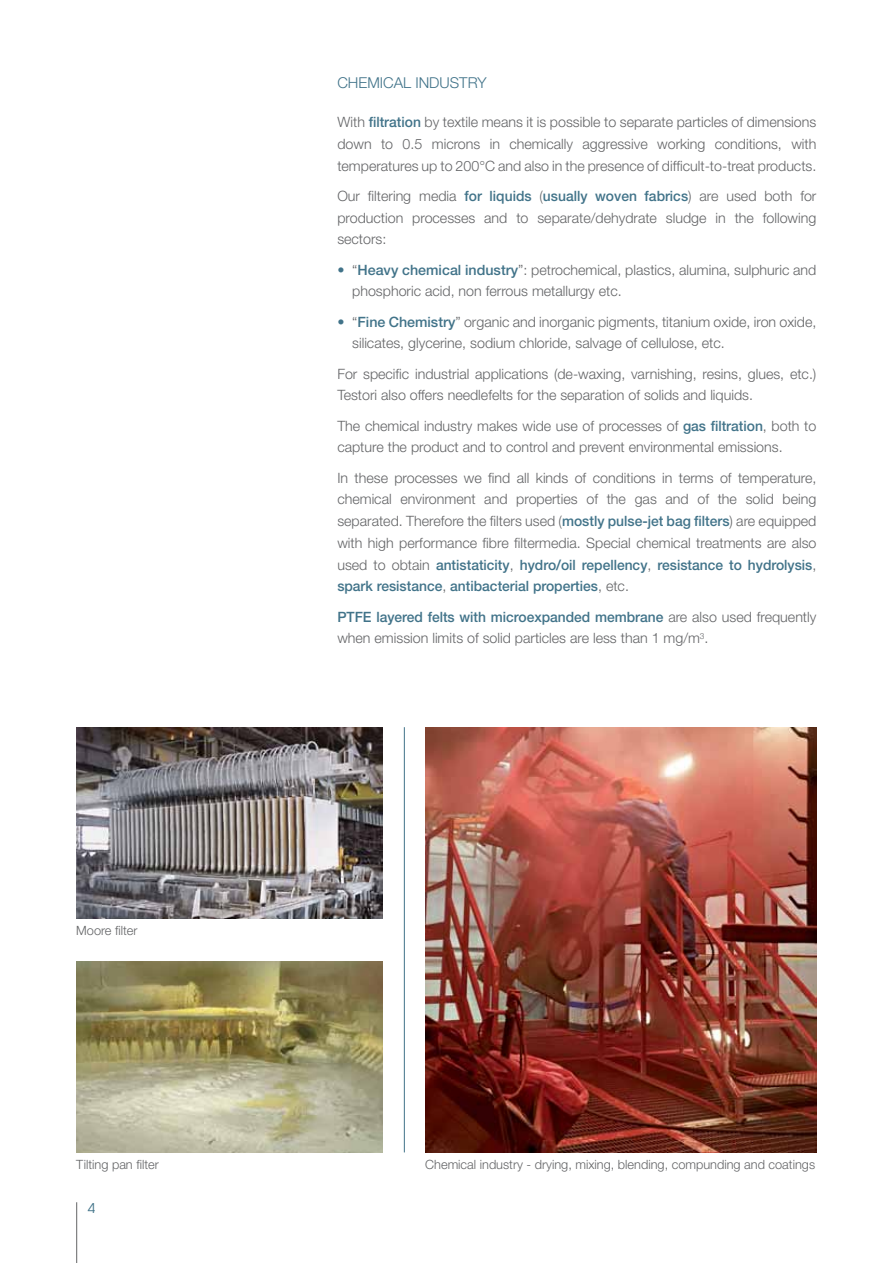
<style>
.page{position:relative;width:893px;height:1263px;background:#fff}
.page>*{position:absolute;margin:0;border:0;box-sizing:border-box;transform-origin:0 0}
.t1{font:300 15px "Helvetica Neue";color:#417389}
.t2{font:300 14.25px/21.8px "Helvetica Neue";color:#636466}
.t3{font:13.5px "Avant Garde";color:#417389}
.t4{font:300 12.75px "Helvetica Neue";color:#636466}
.s1{font-weight:500;color:#417389}
.s2{color:#417389}
</style>
<div class="page">
<hr style="left:76px;top:1202px;width:1px;height:61px;background:#636466">
<hr style="left:404px;top:727px;width:1px;height:425px;background:#417389">
<img style="left:425px;top:727px;width:391px;height:425px">
<img style="left:76px;top:727px;width:307px;height:191px">
<img style="left:76px;top:961px;width:307px;height:191px">
<p class="t4" style="left:76px;top:922px;width:63px">Moore filter</p>
<p class="t4" style="left:76px;top:1156px;width:84px">Tilting pan filter</p>
<p class="t3" style="left:88px;top:1200px;width:9px">4</p>
<p class="t1" style="left:337px;top:74px;width:151px">CHEMICAL INDUSTRY</p>
<p class="t2" style="left:337px;top:111px;width:481px;text-align:justify">With <span class="s1">filtration</span> by textile means it is possible to separate particles of dimensions down to 0.5 microns in chemically aggressive working conditions, with temperatures up to 200°C and also in the presence of difficult-to-treat products.</p>
<p class="t2" style="left:337px;top:185px;width:481px;text-align:justify">Our filtering media <span class="s1">for liquids</span> (<span class="s1">usually woven fabrics</span>) are used both for production processes and to separate/dehydrate sludge in the following sectors:</p>
<p class="t2" style="left:352px;top:258px;width:466px;text-indent:-15px"><span class="s2">•</span> “<span class="s1">Heavy chemical industry</span>”: petrochemical, plastics, alumina, sulphuric and phosphoric acid, non ferrous metallurgy etc.</p>
<p class="t2" style="left:352px;top:310px;width:466px;text-indent:-15px"><span class="s2">•</span> “<span class="s1">Fine Chemistry</span>” organic and inorganic pigments, titanium oxide, iron oxide, silicates, glycerine, sodium chloride, salvage of cellulose, etc.</p>
<p class="t2" style="left:337px;top:362px;width:481px">For specific industrial applications (de-waxing, varnishing, resins, glues, etc.)<br>Testori also offers needlefelts for the separation of solids and liquids.</p>
<p class="t2" style="left:337px;top:414px;width:481px">The chemical industry makes wide use of processes of <span class="s1">gas filtration</span>, both to capture the product and to control and prevent environmental emissions.</p>
<p class="t2" style="left:337px;top:466px;width:481px;text-align:justify">In these processes we find all kinds of conditions in terms of temperature, chemical environment and properties of the gas and of the solid being separated. Therefore the filters used (<span class="s1">mostly pulse-jet bag filters</span>) are equipped with high performance fibre filtermedia. Special chemical treatments are also used to obtain <span class="s1">antistaticity</span>, <span class="s1">hydro/oil repellency</span>, <span class="s1">resistance to hydrolysis</span>, <span class="s1">spark resistance</span>, <span class="s1">antibacterial properties</span>, etc.</p>
<p class="t2" style="left:337px;top:605px;width:481px"><span class="s1">PTFE layered felts with microexpanded membrane</span> are also used frequently when emission limits of solid particles are less than 1 mg/m<sup>3</sup>.</p>
<p class="t4" style="left:425px;top:1156px;width:391px">Chemical industry - drying, mixing, blending, compunding and coatings</p>
</div>
